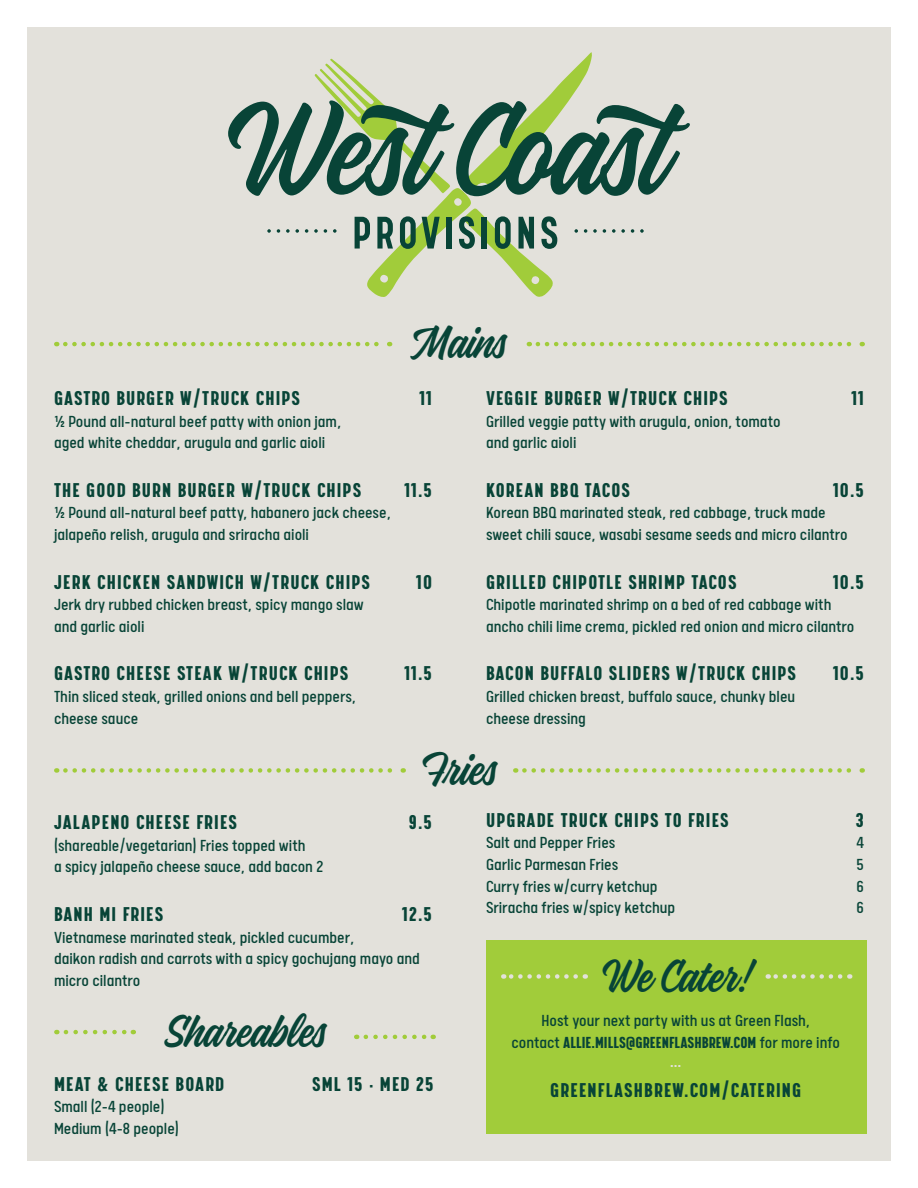
<style>
.page{position:relative;width:918px;height:1188px;background:#fff}
.page>*{position:absolute;margin:0;border:0;box-sizing:border-box;transform-origin:0 0}
.t1{font:45px "Kaleidos Smooth";color:#084437}
.t2{font:700 22.5px "Calps Sans Slim";letter-spacing:.05em;color:#084437}
.t3{font:18px/21.6px "Calps Sans";color:#084437}
.t4{font:700 18px "Calps Sans Slim";color:#084437}
.t5{font:700 18px "Calps Sans";color:#e3e1db}
.s1{font-family:"Calps Sans";font-weight:400}
</style>
<div class="page">
<div style="left:27px;top:27px;width:864px;height:1134px;background:#e3e1db"></div>
<div style="left:486px;top:940px;width:381px;height:194px;background:#a1cc3a"></div>
<svg style="left:228px;top:52px;width:462px;height:245px"></svg>
<svg style="left:538px;top:342px;width:325px;height:4px"></svg>
<svg style="left:65px;top:342px;width:325px;height:4px"></svg>
<svg style="left:524px;top:768px;width:339px;height:5px"></svg>
<svg style="left:66px;top:1030px;width:68px;height:4px"></svg>
<svg style="left:366px;top:1035px;width:68px;height:4px"></svg>
<svg style="left:65px;top:768px;width:339px;height:5px"></svg>
<svg style="left:768px;top:974px;width:72px;height:5px"></svg>
<svg style="left:503px;top:974px;width:73px;height:5px"></svg>
<p class="t1" style="left:412px;top:316px;width:95px">Mains</p>
<p class="t2" style="left:54px;top:385px;width:248px">GASTRO BURGER W/TRUCK CHIPS</p>
<p class="t2" style="left:419px;top:385px;width:14px">11</p>
<p class="t3" style="left:54px;top:410px;width:289px">½ Pound all-natural beef patty with onion jam, aged white cheddar, arugula and garlic aioli</p>
<p class="t2" style="left:54px;top:476px;width:309px">THE GOOD BURN BURGER W/TRUCK CHIPS</p>
<p class="t2" style="left:404px;top:476px;width:29px">11.5</p>
<p class="t3" style="left:54px;top:501px;width:338px">½ Pound all-natural beef patty, habanero jack cheese, jalapeño relish, arugula and sriracha aioli</p>
<p class="t2" style="left:54px;top:568px;width:318px">JERK CHICKEN SANDWICH W/TRUCK CHIPS</p>
<p class="t2" style="left:416px;top:568px;width:17px">10</p>
<p class="t3" style="left:54px;top:593px;width:311px">Jerk dry rubbed chicken breast, spicy mango slaw and garlic aioli</p>
<p class="t2" style="left:54px;top:660px;width:296px">GASTRO CHEESE STEAK W/TRUCK CHIPS</p>
<p class="t2" style="left:404px;top:660px;width:29px">11.5</p>
<p class="t3" style="left:54px;top:685px;width:304px">Thin sliced steak, grilled onions and bell peppers, cheese sauce</p>
<p class="t2" style="left:486px;top:385px;width:243px">VEGGIE BURGER W/TRUCK CHIPS</p>
<p class="t2" style="left:851px;top:385px;width:14px">11</p>
<p class="t3" style="left:486px;top:410px;width:296px">Grilled veggie patty with arugula, onion, tomato and garlic aioli</p>
<p class="t2" style="left:486px;top:476px;width:145px">KOREAN BBQ TACOS</p>
<p class="t2" style="left:833px;top:476px;width:32px">10.5</p>
<p class="t3" style="left:486px;top:501px;width:363px">Korean BBQ marinated steak, red cabbage, truck made sweet chili sauce, wasabi sesame seeds and micro cilantro</p>
<p class="t2" style="left:486px;top:568px;width:252px">GRILLED CHIPOTLE SHRIMP TACOS</p>
<p class="t2" style="left:833px;top:568px;width:32px">10.5</p>
<p class="t3" style="left:486px;top:593px;width:370px">Chipotle marinated shrimp on a bed of red cabbage with ancho chili lime crema, pickled red onion and micro cilantro</p>
<p class="t2" style="left:486px;top:660px;width:312px">BACON BUFFALO SLIDERS W/TRUCK CHIPS</p>
<p class="t2" style="left:833px;top:660px;width:32px">10.5</p>
<p class="t3" style="left:486px;top:685px;width:311px">Grilled chicken breast, buffalo sauce, chunky bleu cheese dressing</p>
<p class="t1" style="left:422px;top:743px;width:76px">Fries</p>
<p class="t2" style="left:54px;top:809px;width:184px">JALAPENO CHEESE FRIES</p>
<p class="t2" style="left:409px;top:809px;width:25px">9.5</p>
<p class="t3" style="left:54px;top:834px;width:271px">(shareable/vegetarian) Fries topped with<br>a spicy jalapeño cheese sauce, add bacon 2</p>
<p class="t2" style="left:54px;top:901px;width:111px">BANH MI FRIES</p>
<p class="t2" style="left:402px;top:901px;width:31px">12.5</p>
<p class="t3" style="left:54px;top:926px;width:367px">Vietnamese marinated steak, pickled cucumber,<br>daikon radish and carrots with a spicy gochujang mayo and micro cilantro</p>
<p class="t1" style="left:163px;top:1004px;width:163px">Shareables</p>
<p class="t2" style="left:54px;top:1070px;width:172px">MEAT &amp; CHEESE BOARD</p>
<p class="t2" style="left:312px;top:1070px;width:123px">SML 15 • MED 25</p>
<p class="t3" style="left:54px;top:1095px;width:112px">Small (2-4 people)</p>
<p class="t3" style="left:54px;top:1117px;width:127px">Medium (4-8 people)</p>
<p class="t2" style="left:486px;top:806px;width:244px">UPGRADE TRUCK CHIPS TO FRIES</p>
<p class="t2" style="left:856px;top:806px;width:10px">3</p>
<p class="t3" style="left:486px;top:831px;width:131px">Salt and Pepper Fries</p>
<p class="t3" style="left:856px;top:831px;width:9px">4</p>
<p class="t3" style="left:486px;top:853px;width:134px">Garlic Parmesan Fries</p>
<p class="t3" style="left:857px;top:853px;width:9px">5</p>
<p class="t3" style="left:486px;top:875px;width:173px">Curry fries w/curry ketchup</p>
<p class="t3" style="left:857px;top:875px;width:9px">6</p>
<p class="t3" style="left:486px;top:896px;width:191px">Sriracha fries w/spicy ketchup</p>
<p class="t3" style="left:857px;top:896px;width:9px">6</p>
<p class="t1" style="left:602px;top:950px;width:151px">We Cater!</p>
<p class="t3" style="left:541px;top:1009px;width:270px">Host your next party with us at Green Flash,</p>
<p class="t4" style="left:512px;top:1032px;width:330px"><span class="s1">contact</span> ALLIE.MILLS@GREENFLASHBREW.COM <span class="s1">for more info</span></p>
<p class="t5" style="left:670px;top:1050px;width:13px">…</p>
<p class="t2" style="left:550px;top:1076px;width:253px">GREENFLASHBREW.COM/CATERING</p>
</div>
